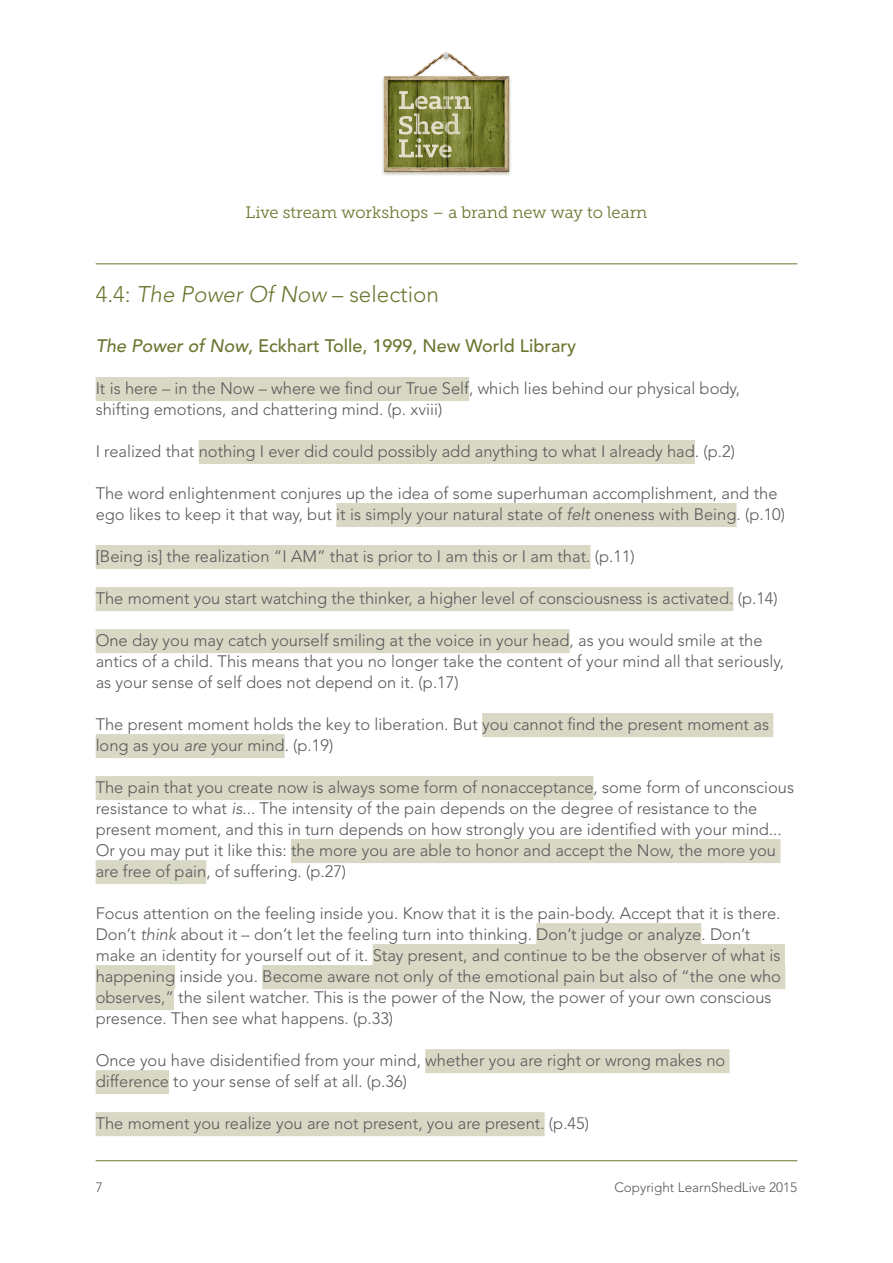
<style>
.page{position:relative;width:893px;height:1263px;background:#fff}
.page>*{position:absolute;margin:0;border:0;box-sizing:border-box;transform-origin:0 0}
.t1{font:300 22.5px "Avenir";color:#6e7530}
.t2{font:500 18px "Avenir";color:#6e7530}
.t3{font:300 16.5px/21px "Avenir";color:#57585a}
.t4{font:16.5px "Museo Slab 300";color:#6e7530}
.t5{font:300 13.5px "Avenir";color:#57585a}
.s1{font-style:italic}
</style>
<div class="page">
<hr style="left:96px;top:263px;width:701px;height:1px;background:#6e7530">
<hr style="left:96px;top:1160px;width:701px;height:1px;background:#6e7530">
<img style="left:382px;top:52px;width:129px;height:124px">
<div style="left:96px;top:377px;width:373px;height:24px;background:#d9d8c5"></div>
<div style="left:199px;top:440px;width:496px;height:24px;background:#d9d8c5"></div>
<div style="left:336px;top:503px;width:400px;height:24px;background:#d9d8c5"></div>
<div style="left:96px;top:545px;width:494px;height:24px;background:#d9d8c5"></div>
<div style="left:96px;top:587px;width:637px;height:24px;background:#d9d8c5"></div>
<div style="left:96px;top:629px;width:474px;height:24px;background:#d9d8c5"></div>
<div style="left:482px;top:713px;width:291px;height:24px;background:#d9d8c5"></div>
<div style="left:96px;top:734px;width:189px;height:24px;background:#d9d8c5"></div>
<div style="left:96px;top:776px;width:497px;height:24px;background:#d9d8c5"></div>
<div style="left:291px;top:839px;width:489px;height:24px;background:#d9d8c5"></div>
<div style="left:96px;top:860px;width:110px;height:24px;background:#d9d8c5"></div>
<div style="left:536px;top:923px;width:165px;height:24px;background:#d9d8c5"></div>
<div style="left:373px;top:944px;width:412px;height:24px;background:#d9d8c5"></div>
<div style="left:96px;top:965px;width:79px;height:24px;background:#d9d8c5"></div>
<div style="left:262px;top:965px;width:523px;height:24px;background:#d9d8c5"></div>
<div style="left:96px;top:986px;width:78px;height:24px;background:#d9d8c5"></div>
<div style="left:425px;top:1049px;width:305px;height:24px;background:#d9d8c5"></div>
<div style="left:96px;top:1070px;width:73px;height:24px;background:#d9d8c5"></div>
<div style="left:96px;top:1112px;width:449px;height:24px;background:#d9d8c5"></div>
<p class="t4" style="left:246px;top:204px;width:403px">Live stream workshops – a brand new way to learn</p>
<p class="t1" style="left:96px;top:281px;width:345px">4.4: <span class="s1">The Power Of Now</span> – selection</p>
<p class="t2" style="left:96px;top:335px;width:482px"><span class="s1">The Power of Now</span>, Eckhart Tolle, 1999, New World Library</p>
<p class="t3" style="left:96px;top:377px;width:646px">It is here – in the Now – where we find our True Self, which lies behind our physical body, shifting emotions, and chattering mind. (p. xviii)</p>
<p class="t3" style="left:96px;top:440px;width:641px">I realized that nothing I ever did could possibly add anything to what I already had. (p.2)</p>
<p class="t3" style="left:96px;top:482px;width:691px">The word enlightenment conjures up the idea of some superhuman accomplishment, and the ego likes to keep it that way, but it is simply your natural state of <span class="s1">felt</span> oneness with Being. (p.10)</p>
<p class="t3" style="left:96px;top:545px;width:541px">[Being is] the realization “I AM” that is prior to I am this or I am that. (p.11)</p>
<p class="t3" style="left:96px;top:587px;width:684px">The moment you start watching the thinker, a higher level of consciousness is activated. (p.14)</p>
<p class="t3" style="left:96px;top:629px;width:690px">One day you may catch yourself smiling at the voice in your head, as you would smile at the antics of a child. This means that you no longer take the content of your mind all that seriously, as your sense of self does not depend on it. (p.17)</p>
<p class="t3" style="left:96px;top:713px;width:675px">The present moment holds the key to liberation. But you cannot find the present moment as long as you <span class="s1">are</span> your mind. (p.19)</p>
<p class="t3" style="left:96px;top:776px;width:700px">The pain that you create now is always some form of nonacceptance, some form of unconscious resistance to what <span class="s1">is</span>... The intensity of the pain depends on the degree of resistance to the present moment, and this in turn depends on how strongly you are identified with your mind...<br>Or you may put it like this: the more you are able to honor and accept the Now, the more you are free of pain, of suffering. (p.27)</p>
<p class="t3" style="left:96px;top:902px;width:687px">Focus attention on the feeling inside you. Know that it is the pain-body. Accept that it is there.<br>Don’t <span class="s1">think</span> about it – don’t let the feeling turn into thinking. Don’t judge or analyze. Don’t make an identity for yourself out of it. Stay present, and continue to be the observer of what is happening inside you. Become aware not only of the emotional pain but also of “the one who observes,” the silent watcher. This is the power of the Now, the power of your own conscious presence. Then see what happens. (p.33)</p>
<p class="t3" style="left:96px;top:1049px;width:631px">Once you have disidentified from your mind, whether you are right or wrong makes no difference to your sense of self at all. (p.36)</p>
<p class="t3" style="left:96px;top:1112px;width:495px">The moment you realize you are not present, you are present. (p.45)</p>
<p class="t5" style="left:96px;top:1179px;width:9px">7</p>
<p class="t5" style="left:614px;top:1179px;width:184px">Copyright LearnShedLive 2015</p>
</div>
